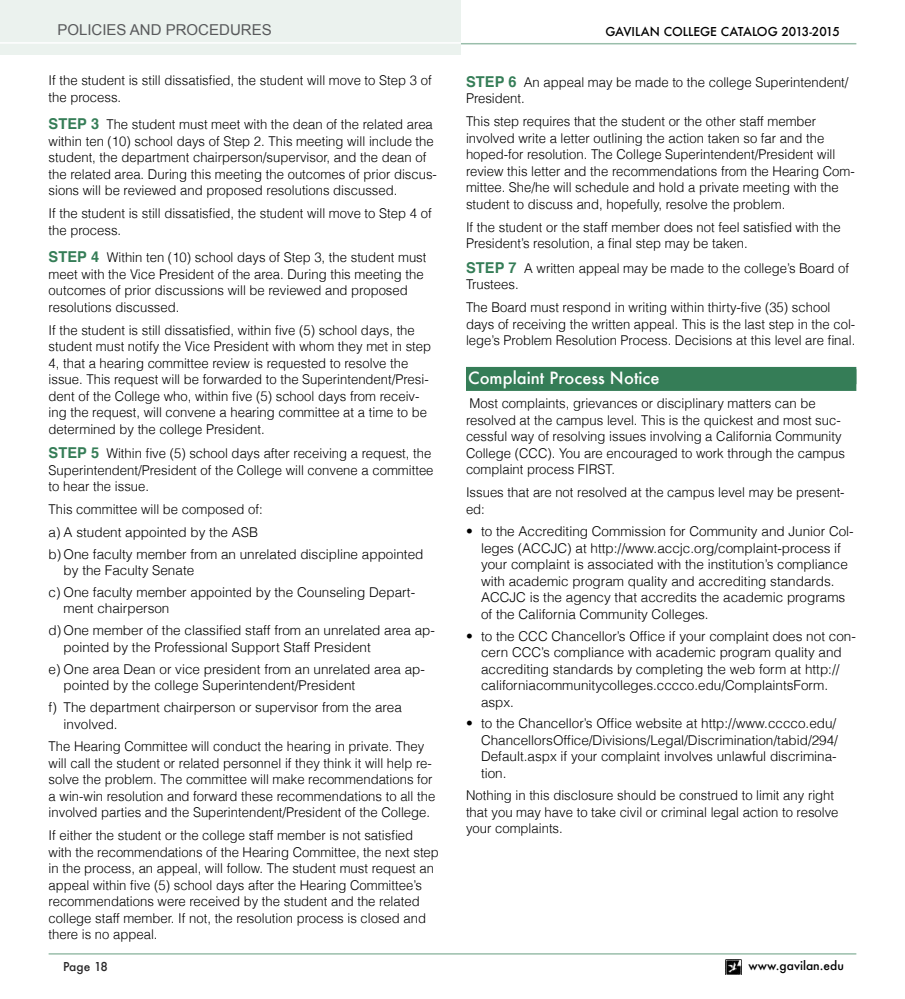
<style>
.page{position:relative;width:905px;height:999px;background:#fff}
.page>*{position:absolute;margin:0;border:0;box-sizing:border-box;transform-origin:0 0}
.t1{font:500 16.5px "Futura";color:#fff}
.t2{font:15px "Arial";color:#58595b}
.t3{font:300 13.5px/16.5px "Helvetica";color:#000}
.t4{font:500 12px "Futura";color:#000}
.t5{font:500 12px "Futura";letter-spacing:-.015em;color:#292829}
.s1{font-weight:700;font-size:15px;color:#357d57}
</style>
<div class="page">
<hr style="left:49px;top:43px;width:807px;height:1px;background:#9abeab">
<hr style="left:49px;top:953px;width:807px;height:2px;background:#9abeab">
<img style="left:725px;top:960px;width:16px;height:15px">
<div style="left:0;top:0;width:461px;height:55px;background:#ebf2ee"></div>
<hr style="left:0;top:42px;width:460px;height:2px;background:#fff">
<div style="left:466px;top:367px;width:390px;height:24px;background:#357d57"></div>
<p class="t2" style="left:57px;top:20px;width:216px">POLICIES AND PROCEDURES</p>
<p class="t4" style="left:605px;top:24px;width:236px">GAVILAN COLLEGE CATALOG 2013-2015</p>
<p class="t3" style="left:49px;top:72px;width:384px">If the student is still dissatisfied, the student will move to Step 3 of the process.</p>
<p class="t3" style="left:49px;top:116px;width:390px"><span class="s1">STEP 3</span> The student must meet with the dean of the related area within ten (10) school days of Step 2. This meeting will include the student, the department chairperson/supervisor, and the dean of the related area. During this meeting the outcomes of prior discus&shy;sions will be reviewed and proposed resolutions discussed.</p>
<p class="t3" style="left:49px;top:205px;width:384px">If the student is still dissatisfied, the student will move to Step 4 of the process.</p>
<p class="t3" style="left:49px;top:249px;width:379px"><span class="s1">STEP 4</span> Within ten (10) school days of Step 3, the student must meet with the Vice President of the area. During this meeting the outcomes of prior discussions will be reviewed and proposed resolutions discussed.</p>
<p class="t3" style="left:49px;top:322px;width:384px">If the student is still dissatisfied, within five (5) school days, the student must notify the Vice President with whom they met in step 4, that a hearing committee review is requested to resolve the issue. This request will be forwarded to the Superintendent/Presi&shy;dent of the College who, within five (5) school days from receiv&shy;ing the request, will convene a hearing committee at a time to be determined by the college President.</p>
<p class="t3" style="left:49px;top:445px;width:386px"><span class="s1">STEP 5</span> Within five (5) school days after receiving a request, the<br>Superintendent/President of the College will convene a committee to hear the issue.</p>
<p class="t3" style="left:49px;top:498px;width:376px;line-height:22.2px">This committee will be composed of:<br>a) A student appointed by the ASB<br>b) One faculty member from an unrelated discipline appointed</p>
<p class="t3" style="left:49px;top:559px;width:368px;line-height:21.9px;text-indent:15px">by the Faculty Senate<br>c) One faculty member appointed by the Counseling Depart-</p>
<p class="t3" style="left:49px;top:598px;width:388px;line-height:21.9px;text-indent:15px">ment chairperson<br>d) One member of the classified staff from an unrelated area ap-</p>
<p class="t3" style="left:49px;top:636px;width:378px;line-height:21.9px;text-indent:15px">pointed by the Professional Support Staff President<br>e) One area Dean or vice president from an unrelated area ap-</p>
<p class="t3" style="left:49px;top:674px;width:355px;line-height:21.9px;text-indent:15px">pointed by the college Superintendent/President<br>f) The department chairperson or supervisor from the area</p>
<p class="t3" style="left:49px;top:712px;width:377px;line-height:22.5px;text-indent:15px">involved.<br>The Hearing Committee will conduct the hearing in private. They</p>
<p class="t3" style="left:49px;top:754px;width:388px">will call the student or related personnel if they think it will help re&shy;solve the problem. The committee will make recommendations for a win-win resolution and forward these recommendations to all the involved parties and the Superintendent/President of the College.</p>
<p class="t3" style="left:49px;top:827px;width:392px">If either the student or the college staff member is not satisfied with the recommendations of the Hearing Committee, the next step in the process, an appeal, will follow. The student must request an appeal within five (5) school days after the Hearing Committee’s recommendations were received by the student and the related college staff member. If not, the resolution process is closed and there is no appeal.</p>
<p class="t3" style="left:466px;top:74px;width:384px"><span class="s1">STEP 6</span> An appeal may be made to the college Superintendent/<br>President.</p>
<p class="t3" style="left:466px;top:113px;width:390px">This step requires that the student or the other staff member involved write a letter outlining the action taken so far and the hoped-for resolution. The College Superintendent/President will review this letter and the recommendations from the Hearing Com&shy;mittee. She/he will schedule and hold a private meeting with the student to discuss and, hopefully, resolve the problem.</p>
<p class="t3" style="left:466px;top:219px;width:376px">If the student or the staff member does not feel satisfied with the<br>President’s resolution, a final step may be taken.</p>
<p class="t3" style="left:466px;top:260px;width:385px"><span class="s1">STEP 7</span> A written appeal may be made to the college’s Board of<br>Trustees.</p>
<p class="t3" style="left:466px;top:299px;width:391px">The Board must respond in writing within thirty-five (35) school days of receiving the written appeal. This is the last step in the col&shy;lege’s Problem Resolution Process. Decisions at this level are final.</p>
<p class="t1" style="left:468px;top:367px;width:193px">Complaint Process Notice</p>
<p class="t3" style="left:466px;top:395px;width:380px">Most complaints, grievances or disciplinary matters can be resolved at the campus level. This is the quickest and most suc&shy;cessful way of resolving issues involving a California Community College (CCC). You are encouraged to work through the campus complaint process FIRST.</p>
<p class="t3" style="left:466px;top:484px;width:380px">Issues that are not resolved at the campus level may be present&shy;ed:</p>
<p class="t3" style="left:481px;top:523px;width:374px;text-indent:-15px">• to the Accrediting Commission for Community and Junior Col&shy;leges (ACCJC) at http://www.accjc.org/complaint-process if your complaint is associated with the institution’s compliance with academic program quality and accrediting standards.<br>ACCJC is the agency that accredits the academic programs of the California Community Colleges.</p>
<p class="t3" style="left:481px;top:627px;width:376px;text-indent:-15px">• to the CCC Chancellor’s Office if your complaint does not con&shy;cern CCC’s compliance with academic program quality and accrediting standards by completing the web form at http:// californiacommunitycolleges.cccco.edu/ComplaintsForm. aspx.</p>
<p class="t3" style="left:481px;top:715px;width:358px;text-indent:-15px">• to the Chancellor’s Office website at http://www.cccco.edu/ ChancellorsOffice/Divisions/Legal/Discrimination/tabid/294/ Default.aspx if your complaint involves unlawful discrimina&shy;tion.</p>
<p class="t3" style="left:466px;top:787px;width:374px">Nothing in this disclosure should be construed to limit any right that you may have to take civil or criminal legal action to resolve your complaints.</p>
<p class="t5" style="left:63px;top:958px;width:46px">Page 18</p>
<p class="t4" style="left:748px;top:958px;width:97px">www.gavilan.edu</p>
</div>
